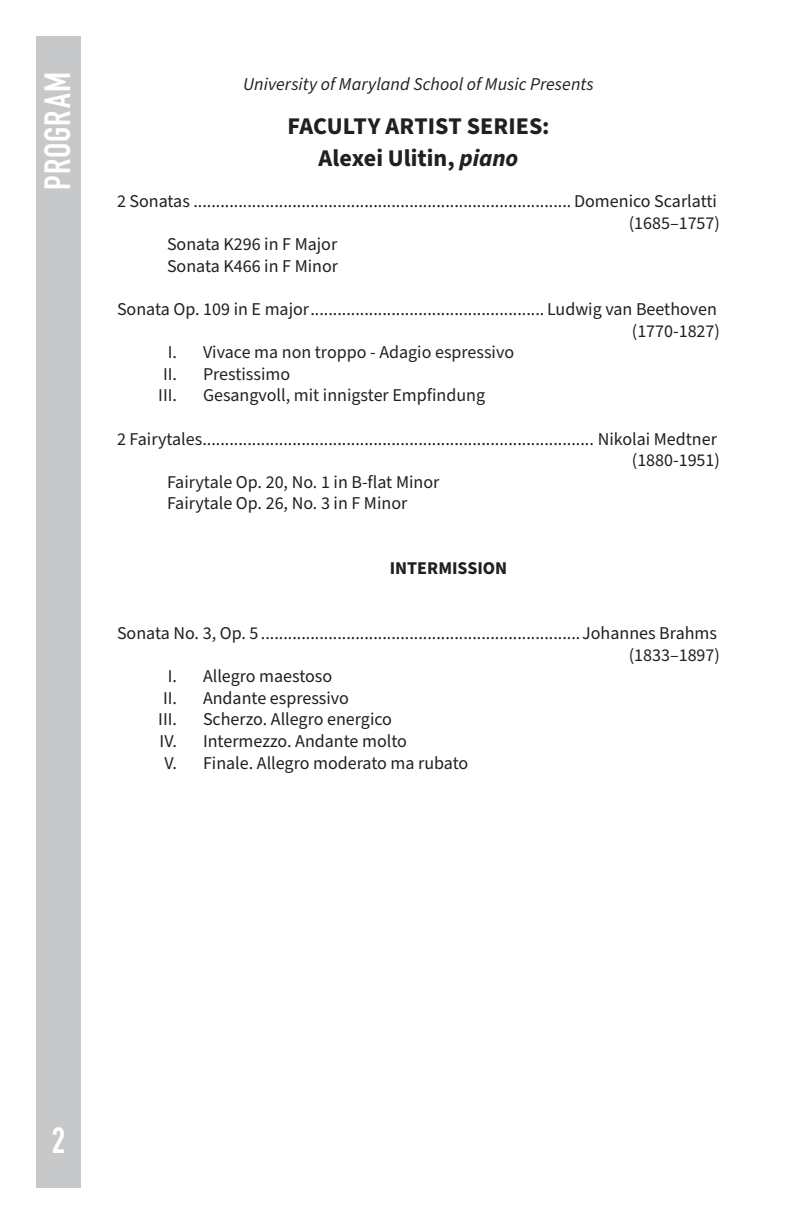
<style>
.page{position:relative;width:792px;height:1224px;background:#fff}
.page>*{position:absolute;margin:0;border:0;box-sizing:border-box;transform-origin:0 0}
.Headings{font:700 36px "DIN Condensed";letter-spacing:.025em;color:#fff}
.Page_headers_WHITE_text{font:700 24px "Source Sans Pro";color:#231f20}
.t1{font:18px "Source Sans Pro";color:#231f20}
.t2{font:18px "Source Sans Pro";color:#222}
.t3{font:italic 18px "Source Sans Pro";letter-spacing:.005em;color:#231f20}
.t4{font:700 18px "Source Sans Pro";color:#231f20}
.s1{font-style:italic}
</style>
<div class="page">
<div style="left:36px;top:36px;width:45px;height:1152px;background:#c7c8ca"></div>
<p class="Headings" style="left:33px;top:190px;width:119px;rotate:-90deg">PROGRAM</p>
<p class="t3" style="left:243px;top:72px;width:352px">University of Maryland School of Music Presents</p>
<p class="Page_headers_WHITE_text" style="left:287px;top:110px;width:264px">FACULTY ARTIST SERIES:</p>
<p class="Page_headers_WHITE_text" style="left:319px;top:142px;width:201px">Alexei Ulitin, <span class="s1">piano</span></p>
<p class="t1" style="left:117px;top:189px;width:602px">2 Sonatas ....................................................................................Domenico Scarlatti</p>
<p class="t1" style="left:629px;top:211px;width:93px">(1685–1757)</p>
<p class="t1" style="left:167px;top:232px;width:172px">Sonata K296 in F Major</p>
<p class="t1" style="left:167px;top:254px;width:173px">Sonata K466 in F Minor</p>
<p class="t1" style="left:117px;top:297px;width:602px">Sonata Op. 109 in E major.................................................... Ludwig van Beethoven</p>
<p class="t1" style="left:632px;top:319px;width:90px">(1770-1827)</p>
<p class="t2" style="left:168px;top:340px;width:348px">I. Vivace ma non troppo - Adagio espressivo</p>
<p class="t2" style="left:163px;top:362px;width:129px">II. Prestissimo</p>
<p class="t2" style="left:158px;top:383px;width:20px">III.</p>
<p class="t2" style="left:203px;top:383px;width:284px">Gesangvoll, mit innigster Empfindung</p>
<p class="t1" style="left:117px;top:427px;width:602px">2 Fairytales....................................................................................... Nikolai Medtner</p>
<p class="t1" style="left:632px;top:448px;width:90px">(1880-1951)</p>
<p class="t1" style="left:167px;top:470px;width:274px">Fairytale Op. 20, No. 1 in B-flat Minor</p>
<p class="t1" style="left:167px;top:491px;width:242px">Fairytale Op. 26, No. 3 in F Minor</p>
<p class="t4" style="left:390px;top:556px;width:119px">INTERMISSION</p>
<p class="t1" style="left:117px;top:621px;width:602px">Sonata No. 3, Op. 5 .......................................................................Johannes Brahms</p>
<p class="t1" style="left:629px;top:643px;width:93px">(1833–1897)</p>
<p class="t1" style="left:168px;top:664px;width:166px">I. Allegro maestoso</p>
<p class="t1" style="left:163px;top:686px;width:187px">II. Andante espressivo</p>
<p class="t1" style="left:158px;top:707px;width:20px">III.</p>
<p class="t1" style="left:203px;top:707px;width:191px">Scherzo. Allegro energico</p>
<p class="t1" style="left:160px;top:729px;width:249px">IV. Intermezzo. Andante molto</p>
<p class="t1" style="left:164px;top:751px;width:306px">V. Finale. Allegro moderato ma rubato</p>
<h1 class="Headings" style="left:52px;top:1116px;width:15px">2</h1>
</div>
